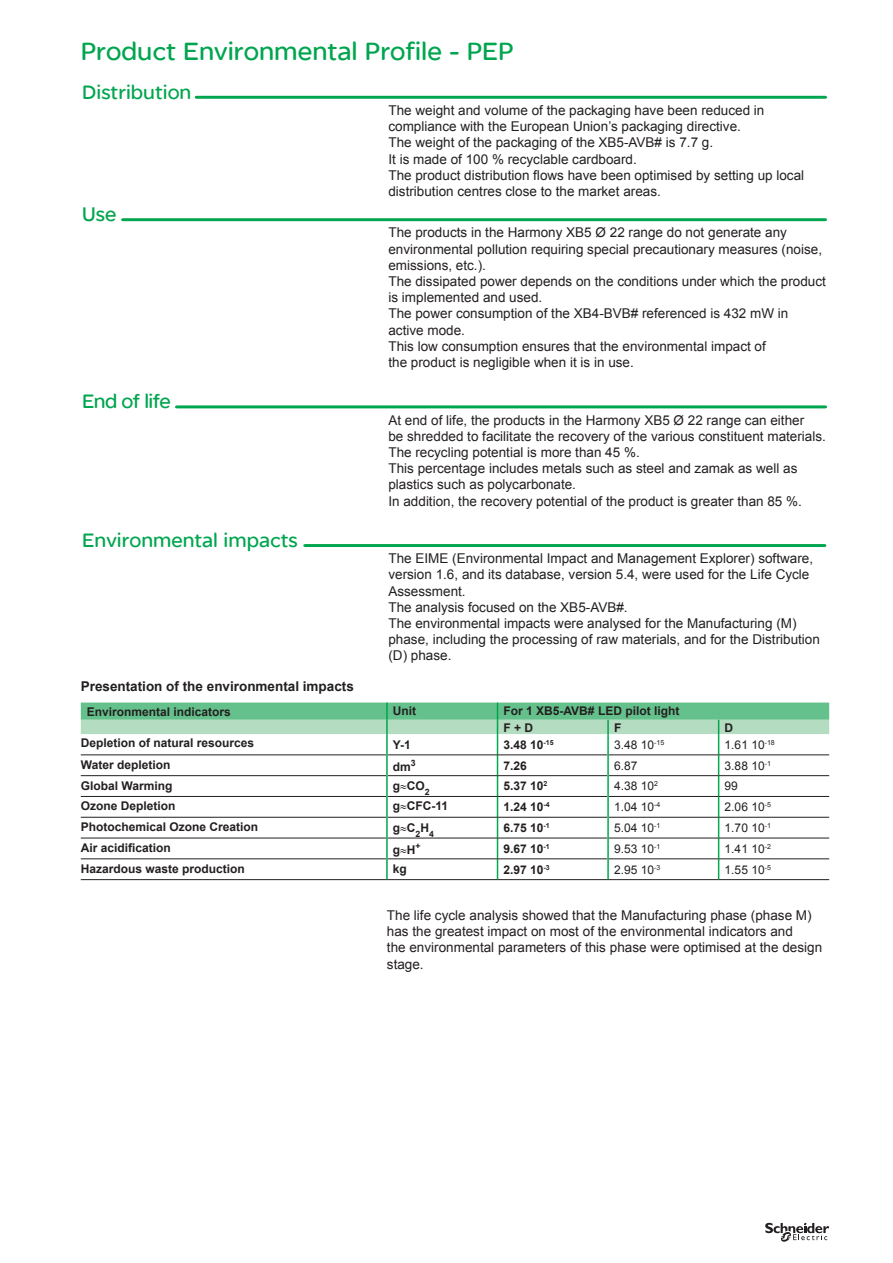
<style>
.page{position:relative;width:893px;height:1263px;background:#fff}
.page>*{position:absolute;margin:0;border:0;box-sizing:border-box;transform-origin:0 0}
.t1{font:27px "SE Optimist Semi";color:#00a54f}
.t2{font:21px "SE Optimist Semi";color:#00a54f}
.t3{font:21px "SE Optimist Semi";letter-spacing:-.03em;color:#00a54f}
.t4{font:13.5px/16.2px "Arial";color:#231f20}
.t5{font:700 13.5px "Arial";color:#231f20}
.t6{font:700 12px/17.2px "Arial";color:#231f20}
.t7{font:12px "Arial";color:#231f20}
</style>
<div class="page">
<svg style="left:195px;top:96px;width:632px;height:3px;background:#13ab5c"></svg>
<svg style="left:121px;top:218px;width:706px;height:3px;background:#11ab5b"></svg>
<svg style="left:175px;top:405px;width:652px;height:3px;background:#24b168"></svg>
<svg style="left:303px;top:544px;width:523px;height:3px;background:#04a651"></svg>
<hr style="left:81px;top:879px;width:306px;height:1px;background:#231f20">
<hr style="left:387px;top:879px;width:110px;height:1px;background:#231f20">
<hr style="left:497px;top:879px;width:111px;height:1px;background:#231f20">
<hr style="left:608px;top:879px;width:111px;height:1px;background:#231f20">
<hr style="left:719px;top:879px;width:110px;height:1px;background:#231f20">
<svg style="left:81px;top:702px;width:748px;height:177px"></svg>
<hr style="left:386px;top:734px;width:2px;height:21px;background:#00a54f">
<hr style="left:386px;top:755px;width:2px;height:21px;background:#00a54f">
<hr style="left:386px;top:776px;width:2px;height:20px;background:#00a54f">
<hr style="left:386px;top:796px;width:2px;height:21px;background:#00a54f">
<hr style="left:386px;top:817px;width:2px;height:21px;background:#00a54f">
<hr style="left:386px;top:838px;width:2px;height:21px;background:#00a54f">
<hr style="left:386px;top:859px;width:2px;height:20px;background:#00a54f">
<svg style="left:765px;top:1223px;width:64px;height:19px"></svg>
<h1 class="t1" style="left:81px;top:36px;width:434px">Product Environmental Profile - PEP</h1>
<h2 class="t2" style="left:82px;top:80px;width:111px">Distribution</h2>
<h2 class="t2" style="left:82px;top:202px;width:36px">Use</h2>
<h2 class="t3" style="left:82px;top:390px;width:90px">End of life</h2>
<h2 class="t2" style="left:82px;top:528px;width:217px">Environmental impacts</h2>
<p class="t4" style="left:388px;top:102px;width:417px">The weight and volume of the packaging have been reduced in compliance with the European Union’s packaging directive.<br>The weight of the packaging of the XB5-AVB# is 7.7 g.<br>It is made of 100 % recyclable cardboard.<br>The product distribution flows have been optimised by setting up local distribution centres close to the market areas.</p>
<p class="t4" style="left:388px;top:225px;width:439px">The products in the Harmony XB5 Ø 22 range do not generate any environmental pollution requiring special precautionary measures (noise, emissions, etc.).<br>The dissipated power depends on the conditions under which the product is implemented and used.<br>The power consumption of the XB4-BVB# referenced is 432 mW in active mode.<br>This low consumption ensures that the environmental impact of<br>the product is negligible when it is in use.</p>
<p class="t4" style="left:388px;top:412px;width:439px">At end of life, the products in the Harmony XB5 Ø 22 range can either<br>be shredded to facilitate the recovery of the various constituent materials.<br>The recycling potential is more than 45 %.<br>This percentage includes metals such as steel and zamak as well as plastics such as polycarbonate.<br>In addition, the recovery potential of the product is greater than 85 %.</p>
<p class="t4" style="left:388px;top:550px;width:433px">The EIME (Environmental Impact and Management Explorer) software, version 1.6, and its database, version 5.4, were used for the Life Cycle Assessment.<br>The analysis focused on the XB5-AVB#.<br>The environmental impacts were analysed for the Manufacturing (M) phase, including the processing of raw materials, and for the Distribution (D) phase.</p>
<p class="t5" style="left:81px;top:677px;width:275px">Presentation of the environmental impacts</p>
<p class="t6" style="left:87px;top:703px;width:146px">Environmental indicators</p>
<p class="t6" style="left:393px;top:702px;width:25px">Unit</p>
<p class="t6" style="left:503px;top:702px;width:177px">For 1 XB5-AVB# LED pilot light<br>F + D</p>
<p class="t6" style="left:614px;top:719px;width:9px">F</p>
<p class="t6" style="left:725px;top:719px;width:10px">D</p>
<p class="t6" style="left:81px;top:735px;width:175px">Depletion of natural resources</p>
<p class="t6" style="left:393px;top:737px;width:20px">Y-1</p>
<p class="t6" style="left:503px;top:736px;width:52px">3.48 10<sup>-15</sup></p>
<p class="t7" style="left:614px;top:737px;width:52px">3.48 10<sup>-15</sup></p>
<p class="t7" style="left:725px;top:737px;width:52px">1.61 10<sup>-18</sup></p>
<p class="t6" style="left:81px;top:756px;width:91px">Water depletion</p>
<p class="t6" style="left:393px;top:758px;width:24px">dm<sup>3</sup></p>
<p class="t6" style="left:503px;top:757px;width:25px">7.26</p>
<p class="t7" style="left:614px;top:757px;width:25px">6.87</p>
<p class="t7" style="left:725px;top:757px;width:48px">3.88 10<sup>-1</sup></p>
<p class="t6" style="left:81px;top:777px;width:93px">Global Warming</p>
<p class="t6" style="left:393px;top:777px;width:38px">g≈CO<sub>2</sub></p>
<p class="t6" style="left:503px;top:778px;width:45px">5.37 10<sup>2</sup></p>
<p class="t7" style="left:614px;top:778px;width:45px">4.38 10<sup>2</sup></p>
<p class="t7" style="left:725px;top:778px;width:15px">99</p>
<p class="t6" style="left:81px;top:798px;width:96px">Ozone Depletion</p>
<p class="t6" style="left:393px;top:798px;width:57px">g≈CFC-11</p>
<p class="t6" style="left:503px;top:799px;width:48px">1.24 10<sup>-4</sup></p>
<p class="t7" style="left:614px;top:799px;width:48px">1.04 10<sup>-4</sup></p>
<p class="t7" style="left:725px;top:799px;width:48px">2.06 10<sup>-5</sup></p>
<p class="t6" style="left:81px;top:819px;width:179px">Photochemical Ozone Creation</p>
<p class="t6" style="left:393px;top:819px;width:42px">g≈C<sub>2</sub>H<sub>4</sub></p>
<p class="t6" style="left:503px;top:819px;width:48px">6.75 10<sup>-1</sup></p>
<p class="t7" style="left:614px;top:820px;width:48px">5.04 10<sup>-1</sup></p>
<p class="t7" style="left:725px;top:820px;width:48px">1.70 10<sup>-1</sup></p>
<p class="t6" style="left:81px;top:839px;width:92px">Air acidification</p>
<p class="t6" style="left:393px;top:842px;width:29px">g≈H<sup>+</sup></p>
<p class="t6" style="left:503px;top:840px;width:48px">9.67 10<sup>-1</sup></p>
<p class="t7" style="left:614px;top:841px;width:48px">9.53 10<sup>-1</sup></p>
<p class="t7" style="left:725px;top:841px;width:48px">1.41 10<sup>-2</sup></p>
<p class="t6" style="left:81px;top:860px;width:166px">Hazardous waste production</p>
<p class="t6" style="left:393px;top:860px;width:16px">kg</p>
<p class="t6" style="left:503px;top:861px;width:48px">2.97 10<sup>-3</sup></p>
<p class="t7" style="left:614px;top:861px;width:48px">2.95 10<sup>-3</sup></p>
<p class="t7" style="left:725px;top:861px;width:48px">1.55 10<sup>-5</sup></p>
<p class="t4" style="left:387px;top:907px;width:437px">The life cycle analysis showed that the Manufacturing phase (phase M) has the greatest impact on most of the environmental indicators and<br>the environmental parameters of this phase were optimised at the design stage.</p>
</div>
